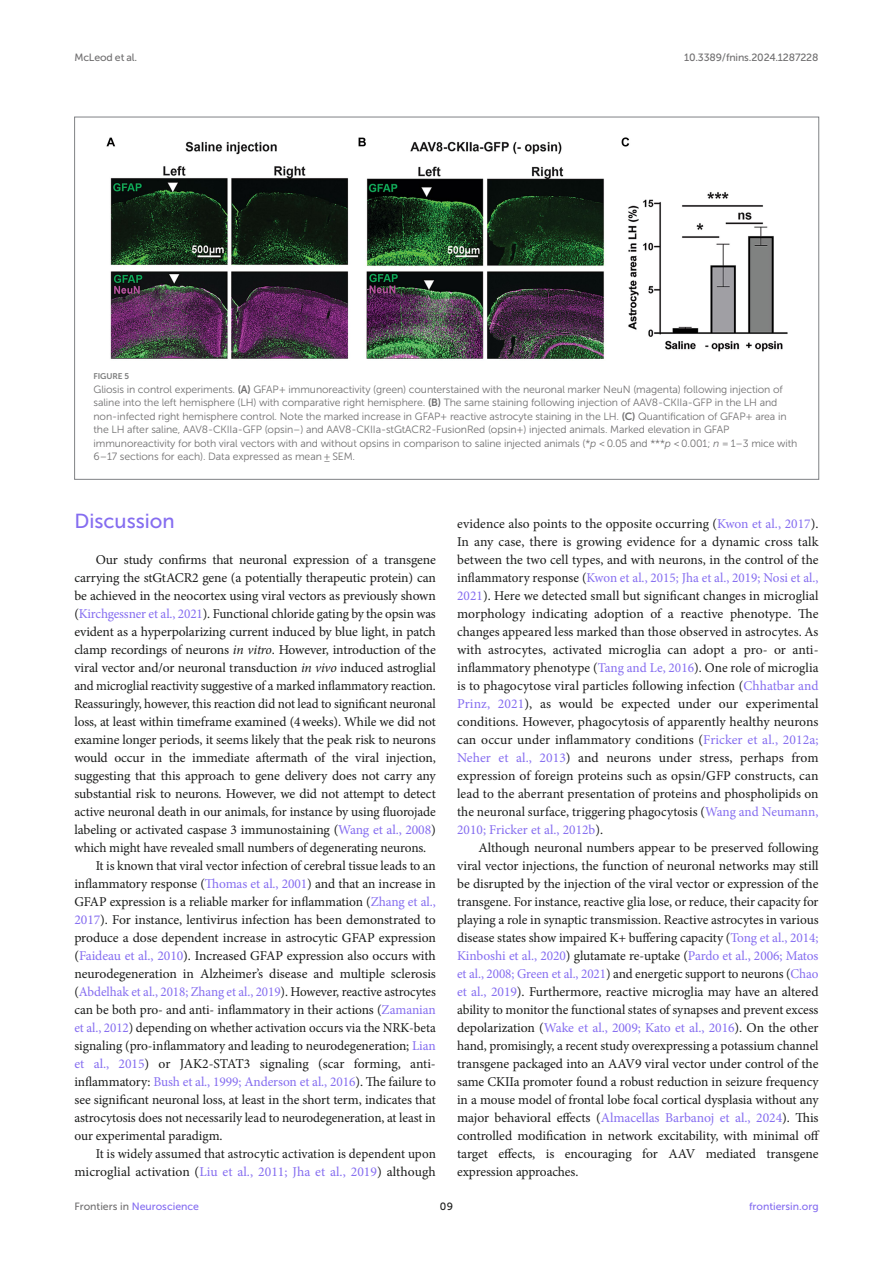
<style>
.page{position:relative;width:893px;height:1263px;background:#fff}
.page>*{position:absolute;margin:0;border:0;box-sizing:border-box;transform-origin:0 0}
.HEAD_1{font:20.25px "Museo Sans 500";color:#856df0}
.TEXT{font:13.5px/18px "Minion Pro";color:#1b1c1b;text-align:justify}
.TEXT_FLUSH{font:13.5px/18px "Minion Pro";letter-spacing:-.01em;color:#1b1c1b;text-align:justify}
.FIG_LEG{font:10.5px/13.5px "Museo Sans 300";letter-spacing:-.01em;color:#706f70}
.t1{font:10.5px "Museo Sans 500";color:#856df0}
.t2{font:10.5px "Museo Sans 500";letter-spacing:-.015em;color:#706f70}
.t3{font:10.5px "Museo Sans 500";color:#1b1c1b}
.FIG_HD{font:8.25px "Museo Sans 700";letter-spacing:-.01em;color:#7e7f7f}
.s1{font-family:"Museo Sans 700"}
.s2{font-style:italic}
.s3{color:#856df0}
.s4{color:#706f70}
</style>
<div class="page">
<img style="left:106px;top:137px;width:682px;height:222px">
<p class="t2" style="left:74px;top:51px;width:64px">McLeod et al.</p>
<p class="t2" style="left:684px;top:51px;width:136px">10.3389/fnins.2024.1287228</p>
<p class="FIG_HD" style="left:94px;top:372px;width:37px">FIGURE 5</p>
<p class="FIG_LEG" style="left:94px;top:383px;width:705px">Gliosis in control experiments. <span class="s1">(A)</span> GFAP+ immunoreactivity (green) counterstained with the neuronal marker NeuN (magenta) following injection of saline into the left hemisphere (LH) with comparative right hemisphere. <span class="s1">(B)</span> The same staining following injection of AAV8-CKIIa-GFP in the LH and non-infected right hemisphere control. Note the marked increase in GFAP+ reactive astrocyte staining in the LH. <span class="s1">(C)</span> Quantification of GFAP+ area in the LH after saline, AAV8-CKIIa-GFP (opsin–) and AAV8-CKIIa-stGtACR2-FusionRed (opsin+) injected animals. Marked elevation in GFAP immunoreactivity for both viral vectors with and without opsins in comparison to saline injected animals (*<span class="s2">p</span> &lt; 0.05 and ***<span class="s2">p</span> &lt; 0.001; <span class="s2">n</span> = 1–3 mice with 6–17 sections for each). Data expressed as mean ± SEM.</p>
<p class="HEAD_1" style="left:74px;top:510px;width:102px">Discussion</p>
<p class="TEXT_FLUSH" style="left:74px;top:551px;width:363px;text-indent:21px">Our study confirms that neuronal expression of a transgene carrying the stGtACR2 gene (a potentially therapeutic protein) can be achieved in the neocortex using viral vectors as previously shown (<span class="s3">Kirchgessner et al., 2021</span>). Functional chloride gating by the opsin was evident as a hyperpolarizing current induced by blue light, in patch clamp recordings of neurons <span class="s2">in vitro</span>. However, introduction of the viral vector and/or neuronal transduction <span class="s2">in vivo</span> induced astroglial and microglial reactivity suggestive of a marked inflammatory reaction.<br>Reassuringly, however, this reaction did not lead to significant neuronal loss, at least within timeframe examined (4weeks). While we did not examine longer periods, it seems likely that the peak risk to neurons would occur in the immediate aftermath of the viral injection, suggesting that this approach to gene delivery does not carry any substantial risk to neurons. However, we did not attempt to detect active neuronal death in our animals, for instance by using fluorojade labeling or activated caspase 3 immunostaining (<span class="s3">Wang et al., 2008</span>) which might have revealed small numbers of degenerating neurons.</p>
<p class="TEXT" style="left:74px;top:857px;width:363px;text-indent:21px">It is known that viral vector infection of cerebral tissue leads to an inflammatory response (<span class="s3">Thomas et al., 2001</span>) and that an increase in GFAP expression is a reliable marker for inflammation (<span class="s3">Zhang et al., 2017</span>). For instance, lentivirus infection has been demonstrated to produce a dose dependent increase in astrocytic GFAP expression (<span class="s3">Faideau et al., 2010</span>). Increased GFAP expression also occurs with neurodegeneration in Alzheimer’s disease and multiple sclerosis (<span class="s3">Abdelhak et al., 2018; Zhang et al., 2019</span>). However, reactive astrocytes can be both pro- and anti- inflammatory in their actions (<span class="s3">Zamanian et al., 2012</span>) depending on whether activation occurs via the NRK-beta signaling (pro-inflammatory and leading to neurodegeneration; <span class="s3">Lian et al., 2015</span>) or JAK2-STAT3 signaling (scar forming, anti&shy;inflammatory: <span class="s3">Bush et al., 1999; Anderson et al., 2016</span>). The failure to see significant neuronal loss, at least in the short term, indicates that astrocytosis does not necessarily lead to neurodegeneration, at least in our experimental paradigm.</p>
<p class="TEXT" style="left:74px;top:1145px;width:363px;text-align:right">It is widely assumed that astrocytic activation is dependent upon microglial activation (<span class="s3">Liu et al., 2011; Jha et al., 2019</span>) although</p>
<p class="TEXT" style="left:457px;top:515px;width:363px">evidence also points to the opposite occurring (<span class="s3">Kwon et al., 2017</span>).<br>In any case, there is growing evidence for a dynamic cross talk between the two cell types, and with neurons, in the control of the inflammatory response (<span class="s3">Kwon et al., 2015; Jha et al., 2019; Nosi et al., 2021</span>). Here we detected small but significant changes in microglial morphology indicating adoption of a reactive phenotype. The changes appeared less marked than those observed in astrocytes. As with astrocytes, activated microglia can adopt a pro- or anti&shy;inflammatory phenotype (<span class="s3">Tang and Le, 2016</span>). One role of microglia is to phagocytose viral particles following infection (<span class="s3">Chhatbar and Prinz, 2021</span>), as would be expected under our experimental conditions. However, phagocytosis of apparently healthy neurons can occur under inflammatory conditions (<span class="s3">Fricker et al., 2012a; Neher et al., 2013</span>) and neurons under stress, perhaps from expression of foreign proteins such as opsin/GFP constructs, can lead to the aberrant presentation of proteins and phospholipids on the neuronal surface, triggering phagocytosis (<span class="s3">Wang and Neumann, 2010; Fricker et al., 2012b</span>).</p>
<p class="TEXT" style="left:457px;top:839px;width:364px;text-indent:21px">Although neuronal numbers appear to be preserved following viral vector injections, the function of neuronal networks may still be disrupted by the injection of the viral vector or expression of the transgene. For instance, reactive glia lose, or reduce, their capacity for playing a role in synaptic transmission. Reactive astrocytes in various disease states show impaired K+ buffering capacity (<span class="s3">Tong et al., 2014; Kinboshi et al., 2020</span>) glutamate re-uptake (<span class="s3">Pardo et al., 2006; Matos et al., 2008; Green et al., 2021</span>) and energetic support to neurons (<span class="s3">Chao et al., 2019</span>). Furthermore, reactive microglia may have an altered ability to monitor the functional states of synapses and prevent excess depolarization (<span class="s3">Wake et al., 2009; Kato et al., 2016</span>). On the other hand, promisingly, a recent study overexpressing a potassium channel transgene packaged into an AAV9 viral vector under control of the same CKIIa promoter found a robust reduction in seizure frequency in a mouse model of frontal lobe focal cortical dysplasia without any major behavioral effects (<span class="s3">Almacellas Barbanoj et al., 2024</span>). This controlled modification in network excitability, with minimal off target effects, is encouraging for AAV mediated transgene expression approaches.</p>
<p class="t1" style="left:74px;top:1200px;width:126px"><span class="s4">Frontiers in</span> Neuroscience</p>
<p class="t3" style="left:440px;top:1200px;width:15px">09</p>
<p class="t1" style="left:749px;top:1200px;width:71px">frontiersin.org</p>
</div>
